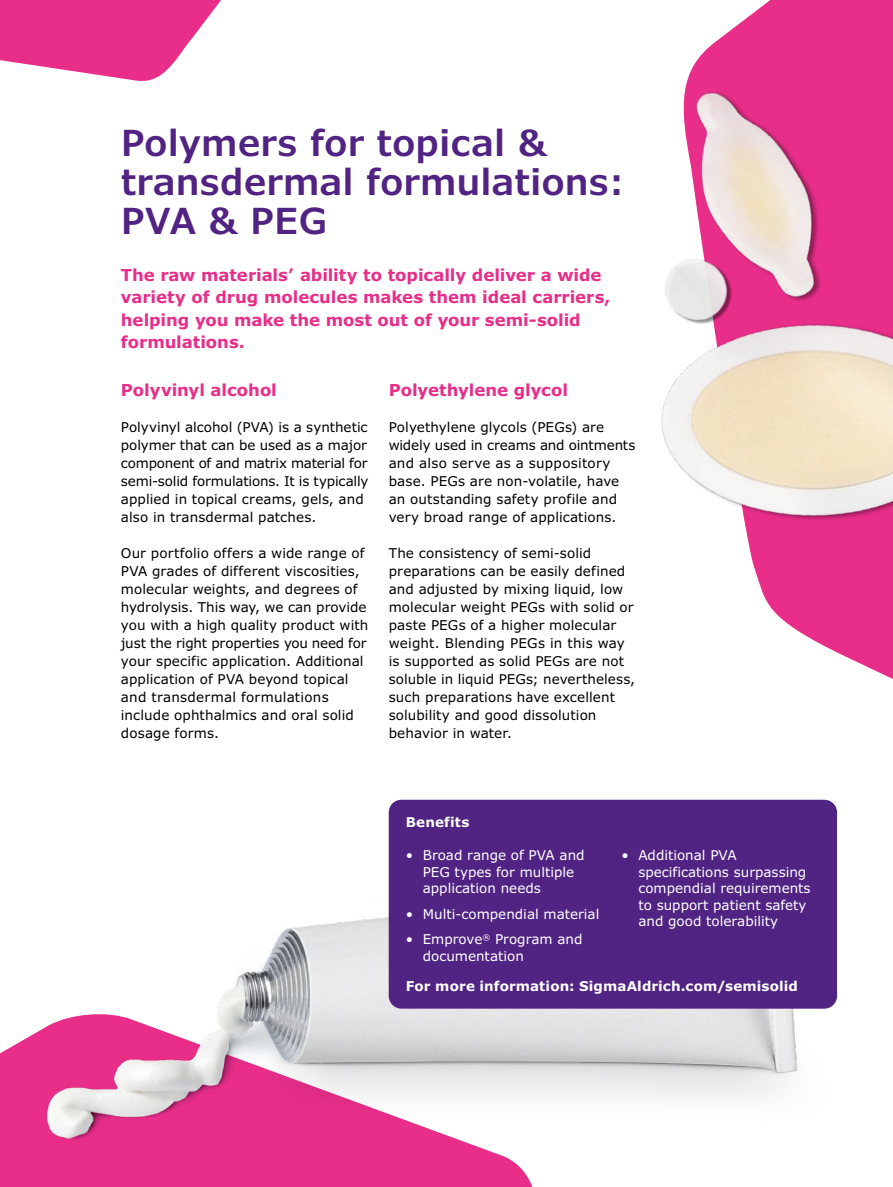
<style>
.page{position:relative;width:893px;height:1187px;background:#fff}
.page>*{position:absolute;margin:0;border:0;box-sizing:border-box;transform-origin:0 0}
.t1{font:600 36px/39px "Verdana Pro";color:#512383}
.t2{font:700 16.5px/22.5px "Verdana Pro";letter-spacing:-.005em;color:#e82e89}
.t3{font:13.5px/18px "Verdana Pro";letter-spacing:.005em;color:#000}
.t4{font:13.5px/16.5px "Verdana Pro";color:#fff}
.t5{font:700 13.5px "Verdana Pro";letter-spacing:.005em;color:#fff}
</style>
<div class="page">
<svg style="left:0;top:0;width:221px;height:81px"></svg>
<svg style="left:691px;top:0;width:202px;height:679px;fill:#e82e89"></svg>
<img style="left:661px;top:223px;width:232px;height:353px">
<img style="left:661px;top:70px;width:189px;height:257px">
<img style="left:0;top:900px;width:838px;height:286px">
<div style="left:389px;top:799px;width:448px;height:209px;background:#512383;border-radius:13px"></div>
<h1 class="t1" style="left:121px;top:124px;width:505px">Polymers for topical &amp; transdermal formulations:<br>PVA &amp; PEG</h1>
<p class="t2" style="left:121px;top:263px;width:491px">The raw materials’ ability to topically deliver a wide variety of drug molecules makes them ideal carriers, helping you make the most out of your semi-solid formulations.</p>
<p class="t2" style="left:121px;top:379px;width:157px">Polyvinyl alcohol</p>
<p class="t3" style="left:121px;top:418px;width:249px">Polyvinyl alcohol (PVA) is a synthetic polymer that can be used as a major component of and matrix material for semi-solid formulations. It is typically applied in topical creams, gels, and also in transdermal patches.</p>
<p class="t3" style="left:121px;top:544px;width:249px">Our portfolio offers a wide range of PVA grades of different viscosities, molecular weights, and degrees of hydrolysis. This way, we can provide you with a high quality product with just the right properties you need for your specific application. Additional application of PVA beyond topical and transdermal formulations include ophthalmics and oral solid dosage forms.</p>
<p class="t2" style="left:389px;top:379px;width:181px">Polyethylene glycol</p>
<p class="t3" style="left:389px;top:418px;width:248px">Polyethylene glycols (PEGs) are widely used in creams and ointments and also serve as a suppository base. PEGs are non-volatile, have an outstanding safety profile and very broad range of applications.</p>
<p class="t3" style="left:389px;top:544px;width:248px">The consistency of semi-solid preparations can be easily defined and adjusted by mixing liquid, low molecular weight PEGs with solid or paste PEGs of a higher molecular weight. Blending PEGs in this way is supported as solid PEGs are not soluble in liquid PEGs; nevertheless, such preparations have excellent solubility and good dissolution behavior in water.</p>
<p class="t5" style="left:406px;top:813px;width:65px">Benefits</p>
<p class="t4" style="left:423px;top:847px;width:163px;text-indent:-17px">• Broad range of PVA and<br>PEG types for multiple application needs</p>
<p class="t4" style="left:406px;top:905px;width:195px">• Multi-compendial material</p>
<p class="t4" style="left:423px;top:931px;width:161px;text-indent:-17px">• Emprove<sup>®</sup> Program and documentation</p>
<p class="t4" style="left:638px;top:847px;width:174px;text-indent:-17px">• Additional PVA specifications surpassing compendial requirements to support patient safety and good tolerability</p>
<p class="t5" style="left:406px;top:976px;width:394px">For more information: SigmaAldrich.com/semisolid</p>
</div>
